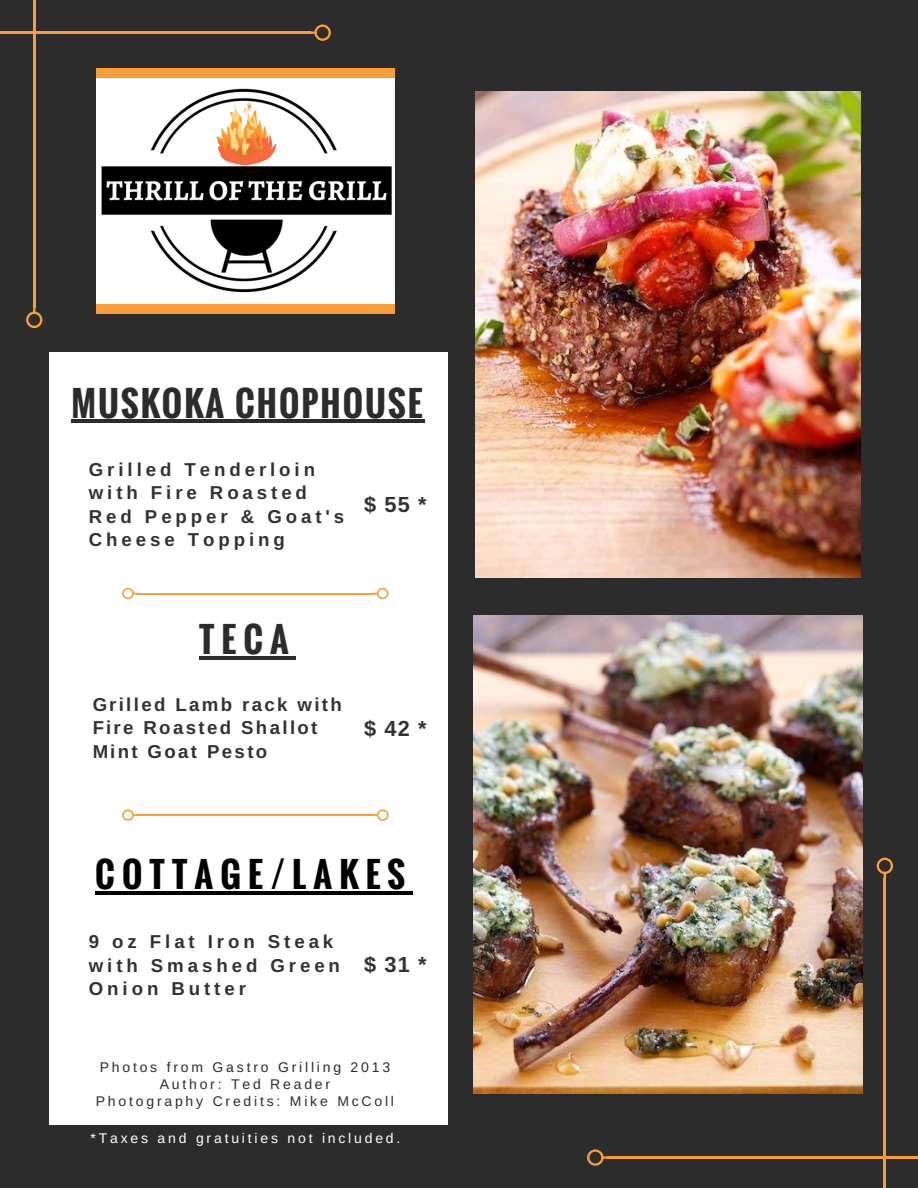
<style>
.page{position:relative;width:918px;height:1188px;background:#2c2c2c}
.page>*{position:absolute;margin:0;border:0;box-sizing:border-box;transform-origin:0 0}
.t1{font:700 34.2px "Oswald";letter-spacing:.06em;color:#2c2c2c}
.t2{font:700 34.2px "Oswald";letter-spacing:.21em;color:#000}
.t3{font:700 21.75px "Arimo";color:#000}
.t4{font:700 18.75px/23.7px "Arimo";letter-spacing:.21em;color:#000}
.t5{font:700 18.75px/23.7px "Arimo";letter-spacing:.125em;color:#000}
.t6{font:13.95px/16.8px "Arimo";letter-spacing:.2em;color:#2c2c2c;text-align:center}
.t7{font:13.95px "Arimo";letter-spacing:.2em;color:#fff}
</style>
<div class="page">
<div style="left:50px;top:352px;width:398px;height:773px;background:#fff"></div>
<hr style="left:72px;top:420px;width:26px;height:3px;background:#2c2c2c">
<hr style="left:98px;top:420px;width:23px;height:3px;background:#2c2c2c">
<hr style="left:121px;top:420px;width:20px;height:3px;background:#2c2c2c">
<hr style="left:141px;top:420px;width:21px;height:3px;background:#2c2c2c">
<hr style="left:162px;top:420px;width:22px;height:3px;background:#2c2c2c">
<hr style="left:184px;top:420px;width:22px;height:3px;background:#2c2c2c">
<hr style="left:206px;top:420px;width:20px;height:3px;background:#2c2c2c">
<svg style="left:226px;top:420px;width:9px;height:3px"></svg>
<hr style="left:235px;top:420px;width:22px;height:3px;background:#2c2c2c">
<hr style="left:257px;top:420px;width:22px;height:3px;background:#2c2c2c">
<hr style="left:279px;top:420px;width:23px;height:3px;background:#2c2c2c">
<hr style="left:302px;top:420px;width:19px;height:3px;background:#2c2c2c">
<hr style="left:321px;top:420px;width:22px;height:3px;background:#2c2c2c">
<hr style="left:343px;top:420px;width:22px;height:3px;background:#2c2c2c">
<hr style="left:365px;top:420px;width:23px;height:3px;background:#2c2c2c">
<hr style="left:388px;top:420px;width:20px;height:3px;background:#2c2c2c">
<hr style="left:408px;top:420px;width:17px;height:3px;background:#2c2c2c">
<hr style="left:199px;top:656px;width:23px;height:3px;background:#2c2c2c">
<hr style="left:222px;top:656px;width:21px;height:3px;background:#2c2c2c">
<hr style="left:243px;top:656px;width:27px;height:3px;background:#2c2c2c">
<hr style="left:270px;top:656px;width:26px;height:3px;background:#2c2c2c">
<hr style="left:95px;top:891px;width:27px;height:4px;background:#000">
<hr style="left:122px;top:891px;width:28px;height:4px;background:#000">
<hr style="left:150px;top:891px;width:22px;height:4px;background:#000">
<hr style="left:172px;top:891px;width:23px;height:4px;background:#000">
<hr style="left:195px;top:891px;width:25px;height:4px;background:#000">
<hr style="left:220px;top:891px;width:28px;height:4px;background:#000">
<hr style="left:248px;top:891px;width:22px;height:4px;background:#000">
<hr style="left:270px;top:891px;width:22px;height:4px;background:#000">
<hr style="left:292px;top:891px;width:22px;height:4px;background:#000">
<hr style="left:314px;top:891px;width:25px;height:4px;background:#000">
<hr style="left:339px;top:891px;width:27px;height:4px;background:#000">
<hr style="left:366px;top:891px;width:22px;height:4px;background:#000">
<hr style="left:388px;top:891px;width:24px;height:4px;background:#000">
<div style="left:97px;top:304px;width:298px;height:10px;background:#f99d36"></div>
<div style="left:97px;top:69px;width:298px;height:10px;background:#f99d36"></div>
<img style="left:97px;top:79px;width:298px;height:225px">
<hr style="left:33px;top:0;width:2px;height:308px;background:#f99d36">
<svg style="left:26px;top:307px;width:16px;height:21px"></svg>
<hr style="left:0;top:31px;width:311px;height:3px;background:#f99d36">
<svg style="left:311px;top:24px;width:20px;height:17px"></svg>
<hr style="left:136px;top:593px;width:238px;height:1px;background:#f99d36">
<svg style="left:122px;top:588px;width:14px;height:11px"></svg>
<svg style="left:374px;top:588px;width:15px;height:11px"></svg>
<hr style="left:136px;top:814px;width:238px;height:2px;background:#f99d36">
<svg style="left:122px;top:809px;width:14px;height:12px"></svg>
<svg style="left:374px;top:809px;width:15px;height:12px"></svg>
<hr style="left:884px;top:878px;width:2px;height:310px;background:#f99d36">
<svg style="left:877px;top:858px;width:16px;height:21px"></svg>
<hr style="left:607px;top:1156px;width:311px;height:3px;background:#f99d36">
<svg style="left:587px;top:1149px;width:20px;height:17px"></svg>
<img style="left:476px;top:91px;width:385px;height:486px">
<img style="left:474px;top:615px;width:389px;height:479px">
<h1 class="t1" style="left:72px;top:377px;width:353px">MUSKOKA CHOPHOUSE</h1>
<p class="t4" style="left:89px;top:457px;width:257px">Grilled Tenderloin with Fire Roasted<br>Red Pepper &amp; Goat's<br>Cheese Topping</p>
<p class="t3" style="left:364px;top:493px;width:64px">$55*</p>
<h1 class="t1" style="left:199px;top:613px;width:91px">TECA</h1>
<p class="t5" style="left:92px;top:692px;width:251px">Grilled Lamb rack with<br>Fire Roasted Shallot<br>Mint Goat Pesto</p>
<p class="t3" style="left:364px;top:716px;width:64px">$42*</p>
<h1 class="t2" style="left:95px;top:848px;width:312px">COTTAGE/LAKES</h1>
<p class="t4" style="left:89px;top:930px;width:253px">9 oz Flat Iron Steak with Smashed Green<br>Onion Butter</p>
<p class="t3" style="left:364px;top:953px;width:64px">$31*</p>
<p class="t6" style="left:96px;top:1059px;width:300px">Photos from Gastro Grilling 2013<br>Author: Ted Reader<br>Photography Credits: Mike McColl</p>
<p class="t7" style="left:91px;top:1130px;width:311px">*Taxes and gratuities not included.</p>
</div>
